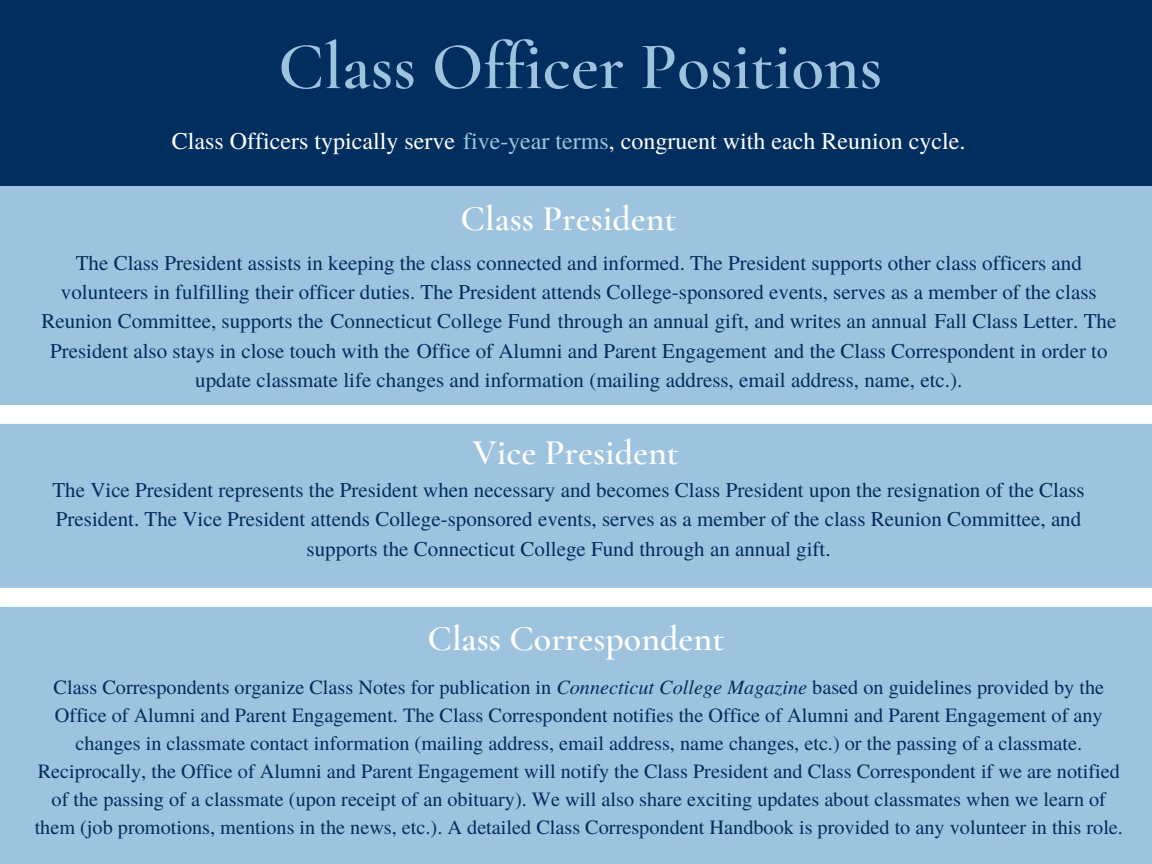
<style>
.page{position:relative;width:1152px;height:864px;background:#9ec3de}
.page>*{position:absolute;margin:0;border:0;box-sizing:border-box;transform-origin:0 0}
.t1{font:600 67.5px "Cormorant Garamond";color:#9ec3de}
.t2{font:600 36px "Cormorant Garamond";color:#fff}
.t3{font:24px "Te X Gyre Termes";color:#fff}
.t4{font:21px/29.2px "Te X Gyre Termes";color:#002f5f;text-align:center}
.t5{font:20.25px/28.2px "Te X Gyre Termes";color:#002f5f;text-align:center}
.s1{color:#9ec3de}
.s2{font-style:italic}
</style>
<div class="page">
<div style="left:0;top:405px;width:1152px;height:19px;background:#fff"></div>
<div style="left:0;top:588px;width:1152px;height:19px;background:#fff"></div>
<div style="left:0;top:0;width:1152px;height:186px;background:#002f5f"></div>
<h1 class="t1" style="left:278px;top:26px;width:606px">Class Officer Positions</h1>
<p class="t3" style="left:172px;top:123px;width:795px">Class Officers typically serve <span class="s1">five-year terms</span>, congruent with each Reunion cycle.</p>
<h2 class="t2" style="left:461px;top:197px;width:218px">Class President</h2>
<p class="t4" style="left:41px;top:247px;width:1076px">The Class President assists in keeping the class connected and informed. The President supports other class officers and volunteers in fulfilling their officer duties. The President attends College-sponsored events, serves as a member of the class Reunion Committee, supports the Connecticut College Fund through an annual gift, and writes an annual Fall Class Letter. The President also stays in close touch with the Office of Alumni and Parent Engagement and the Class Correspondent in order to update classmate life changes and information (mailing address, email address, name, etc.).</p>
<h2 class="t2" style="left:473px;top:431px;width:208px">Vice President</h2>
<p class="t4" style="left:52px;top:474px;width:1034px">The Vice President represents the President when necessary and becomes Class President upon the resignation of the Class<br>President. The Vice President attends College-sponsored events, serves as a member of the class Reunion Committee, and supports the Connecticut College Fund through an annual gift.</p>
<h2 class="t2" style="left:427px;top:616px;width:299px">Class Correspondent</h2>
<p class="t5" style="left:35px;top:672px;width:1090px">Class Correspondents organize Class Notes for publication in <span class="s2">Connecticut College Magazine</span> based on guidelines provided by the Office of Alumni and Parent Engagement. The Class Correspondent notifies the Office of Alumni and Parent Engagement of any changes in classmate contact information (mailing address, email address, name changes, etc.) or the passing of a classmate.<br>Reciprocally, the Office of Alumni and Parent Engagement will notify the Class President and Class Correspondent if we are notified of the passing of a classmate (upon receipt of an obituary). We will also share exciting updates about classmates when we learn of them (job promotions, mentions in the news, etc.). A detailed Class Correspondent Handbook is provided to any volunteer in this role.</p>
</div>
